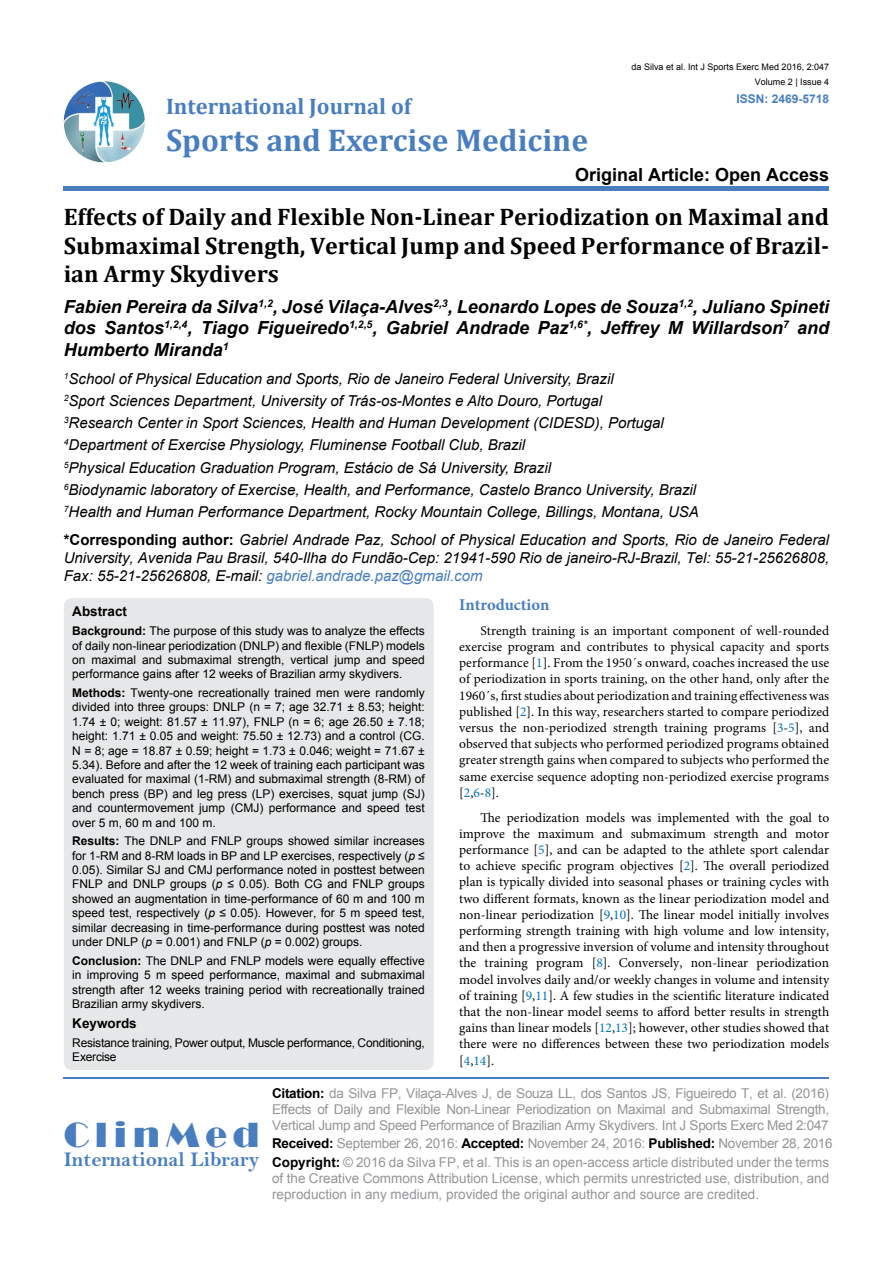
<style>
.page{position:relative;width:893px;height:1263px;background:#fff}
.page>*{position:absolute;margin:0;border:0;box-sizing:border-box;transform-origin:0 0}
.t1{font:36px "Broadway";letter-spacing:.16em;color:#487ec0}
.t2{font:700 31.5px "Cambria";color:#487ec0}
.t3{font:700 24px/28.8px "Cambria";color:#000;text-align:justify}
.t4{font:700 22.5px "Cambria";color:#487ec0}
.t5{font:21px "Bell MT Bold";color:#487ec0}
.t6{font:italic 700 18px/21.6px "Arial";color:#000;text-align:justify}
.t7{font:700 18px "Arial";color:#000}
.t8{font:700 16.5px "Minion Pro";color:#487ec0}
.t9{font:italic 15px/22.2px "Arial";color:#000}
.t10{font:13.5px/16.2px "Minion Pro";color:#000;text-align:justify}
.t11{font:13.5px/16.2px "Arial";color:#939598}
.t12{font:700 13.5px "Arial";color:#000}
.t13{font:12px/14.4px "Arial";color:#000;text-align:justify}
.t14{font:12px/14.4px "Arial";letter-spacing:-.02em;color:#000}
.t15{font:700 12px "Arial";color:#487ec0}
.t16{font:9px "Arial";color:#000}
.s1{font-weight:700;font-style:normal}
.s2{color:#487ec0}
.s3{font-weight:700}
.s4{font-style:italic}
.s5{color:#0072bc}
.s6{font-weight:700;color:#000}
</style>
<div class="page">
<img style="left:64px;top:81px;width:81px;height:81px;border-radius:41px">
<div style="left:64px;top:186px;width:765px;height:5px;background:#487ec0"></div>
<hr style="left:64px;top:1077px;width:765px;height:2px;background:#487ec0">
<div style="left:64px;top:598px;width:370px;height:472px;background:#e6e7e8;border-radius:9px"></div>
<p class="t16" style="left:632px;top:61px;width:199px">da Silva et al. Int J Sports Exerc Med 2016, 2:047</p>
<p class="t15" style="left:736px;top:90px;width:94px">ISSN: 2469-5718</p>
<p class="t16" style="left:755px;top:76px;width:76px">Volume 2 | Issue 4</p>
<h3 class="t4" style="left:166px;top:90px;width:247px">International Journal of</h3>
<h2 class="t2" style="left:166px;top:118px;width:423px">Sports and Exercise Medicine</h2>
<h3 class="t7" style="left:575px;top:163px;width:256px">Original Article: Open Access</h3>
<h3 class="t3" style="left:64px;top:201px;width:767px">Effects of Daily and Flexible Non-Linear Periodization on Maximal and Submaximal Strength, Vertical Jump and Speed Performance of Brazil&shy;ian Army Skydivers</h3>
<h3 class="t6" style="left:64px;top:296px;width:767px">Fabien Pereira da Silva<sup>1,2</sup>, José Vilaça-Alves<sup>2,3</sup>, Leonardo Lopes de Souza<sup>1,2</sup>, Juliano Spineti dos Santos<sup>1,2,4</sup>, Tiago Figueiredo<sup>1,2,5</sup>, Gabriel Andrade Paz<sup>1,6*</sup>, Jeffrey M Willardson<sup>7</sup> and Humberto Miranda<sup>1</sup></h3>
<p class="t9" style="left:64px;top:367px;width:637px"><sup>1</sup>School of Physical Education and Sports, Rio de Janeiro Federal University, Brazil<br><sup>2</sup>Sport Sciences Department, University of Trás-os-Montes e Alto Douro, Portugal<br><sup>3</sup>Research Center in Sport Sciences, Health and Human Development (CIDESD), Portugal <sup>4</sup>Department of Exercise Physiology, Fluminense Football Club, Brazil<br><sup>5</sup>Physical Education Graduation Program, Estácio de Sá University, Brazil<br><sup>6</sup>Biodynamic laboratory of Exercise, Health, and Performance, Castelo Branco University, Brazil <sup>7</sup>Health and Human Performance Department, Rocky Mountain College, Billings, Montana, USA</p>
<p class="t9" style="left:64px;top:531px;width:767px;line-height:18px;text-align:justify"><span class="s1">*Corresponding author:</span> Gabriel Andrade Paz, School of Physical Education and Sports, Rio de Janeiro Federal University, Avenida Pau Brasil, 540-Ilha do Fundão-Cep: 21941-590 Rio de janeiro-RJ-Brazil, Tel: 55-21-25626808, Fax: 55-21-25626808, E-mail: <span class="s2">gabriel.andrade.paz@gmail.com</span></p>
<p class="t12" style="left:72px;top:603px;width:56px">Abstract</p>
<p class="t13" style="left:72px;top:624px;width:354px"><span class="s3">Background:</span> The purpose of this study was to analyze the effects of daily non-linear periodization (DNLP) and flexible (FNLP) models on maximal and submaximal strength, vertical jump and speed performance gains after 12 weeks of Brazilian army skydivers.</p>
<p class="t13" style="left:72px;top:686px;width:354px"><span class="s3">Methods:</span> Twenty-one recreationally trained men were randomly divided into three groups: DNLP (n = 7; age 32.71 ± 8.53; height:<br>1.74 ± 0; weight: 81.57 ± 11.97), FNLP (n = 6; age 26.50 ± 7.18; height: 1.71 ± 0.05 and weight: 75.50 ± 12.73) and a control (CG.<br>N = 8; age = 18.87 ± 0.59; height = 1.73 ± 0.046; weight = 71.67 ± 5.34). Before and after the 12 week of training each participant was evaluated for maximal (1-RM) and submaximal strength (8-RM) of bench press (BP) and leg press (LP) exercises, squat jump (SJ) and countermovement jump (CMJ) performance and speed test over 5 m, 60 m and 100 m.</p>
<p class="t13" style="left:72px;top:834px;width:354px"><span class="s3">Results:</span> The DNLP and FNLP groups showed similar increases for 1-RM and 8-RM loads in BP and LP exercises, respectively (<span class="s4">p</span> ≤ 0.05). Similar SJ and CMJ performance noted in posttest between FNLP and DNLP groups (<span class="s4">p</span> ≤ 0.05). Both CG and FNLP groups showed an augmentation in time-performance of 60 m and 100 m speed test, respectively (<span class="s4">p</span> ≤ 0.05). However, for 5 m speed test, similar decreasing in time-performance during posttest was noted under DNLP (<span class="s4">p</span> = 0.001) and FNLP (<span class="s4">p</span> = 0.002) groups.</p>
<p class="t13" style="left:72px;top:953px;width:354px"><span class="s3">Conclusion:</span> The DNLP and FNLP models were equally effective in improving 5 m speed performance, maximal and submaximal strength after 12 weeks training period with recreationally trained Brazilian army skydivers.</p>
<p class="t12" style="left:72px;top:1015px;width:66px">Keywords</p>
<p class="t14" style="left:72px;top:1036px;width:354px">Resistance training, Power output, Muscle performance, Conditioning,<br>Exercise</p>
<p class="t8" style="left:459px;top:593px;width:92px">Introduction</p>
<p class="t10" style="left:459px;top:622px;width:371px;text-indent:21px">Strength training is an important component of well-rounded exercise program and contributes to physical capacity and sports performance [<span class="s5">1</span>]. From the 1950´s onward, coaches increased the use of periodization in sports training, on the other hand, only after the 1960´s, first studies about periodization and training effectiveness was published [<span class="s5">2</span>]. In this way, researchers started to compare periodized versus the non-periodized strength training programs [<span class="s5">3</span>-<span class="s5">5</span>], and observed that subjects who performed periodized programs obtained greater strength gains when compared to subjects who performed the same exercise sequence adopting non-periodized exercise programs [<span class="s5">2</span>,<span class="s5">6</span>-<span class="s5">8</span>].</p>
<p class="t10" style="left:459px;top:809px;width:371px;text-indent:21px">The periodization models was implemented with the goal to improve the maximum and submaximum strength and motor performance [<span class="s5">5</span>], and can be adapted to the athlete sport calendar to achieve specific program objectives [<span class="s5">2</span>]. The overall periodized plan is typically divided into seasonal phases or training cycles with two different formats, known as the linear periodization model and non-linear periodization [<span class="s5">9</span>,<span class="s5">10</span>]. The linear model initially involves performing strength training with high volume and low intensity, and then a progressive inversion of volume and intensity throughout the training program [<span class="s5">8</span>]. Conversely, non-linear periodization model involves daily and/or weekly changes in volume and intensity of training [<span class="s5">9</span>,<span class="s5">11</span>]. A few studies in the scientific literature indicated that the non-linear model seems to afford better results in strength gains than linear models [<span class="s5">12</span>,<span class="s5">13</span>]; however, other studies showed that there were no differences between these two periodization models [<span class="s5">4</span>,<span class="s5">14</span>].</p>
<h1 class="t1" style="left:64px;top:1113px;width:197px">ClinMed</h1>
<h3 class="t5" style="left:64px;top:1147px;width:197px">International Library</h3>
<p class="t11" style="left:272px;top:1085px;width:559px;text-align:justify"><span class="s6">Citation:</span> da Silva FP, Vilaça-Alves J, de Souza LL, dos Santos JS, Figueiredo T, et al. (2016)<br>Effects of Daily and Flexible Non-Linear Periodization on Maximal and Submaximal Strength, Vertical Jump and Speed Performance of Brazilian Army Skydivers. Int J Sports Exerc Med 2:047</p>
<p class="t11" style="left:272px;top:1135px;width:562px;line-height:18.3px"><span class="s6">Received:</span> September 26, 2016: <span class="s6">Accepted:</span> November 24, 2016: <span class="s6">Published:</span> November 28, 2016<br><span class="s6">Copyright:</span> © 2016 da Silva FP, et al. This is an open-access article distributed under the terms</p>
<p class="t11" style="left:272px;top:1170px;width:559px">of the Creative Commons Attribution License, which permits unrestricted use, distribution, and reproduction in any medium, provided the original author and source are credited.</p>
</div>
